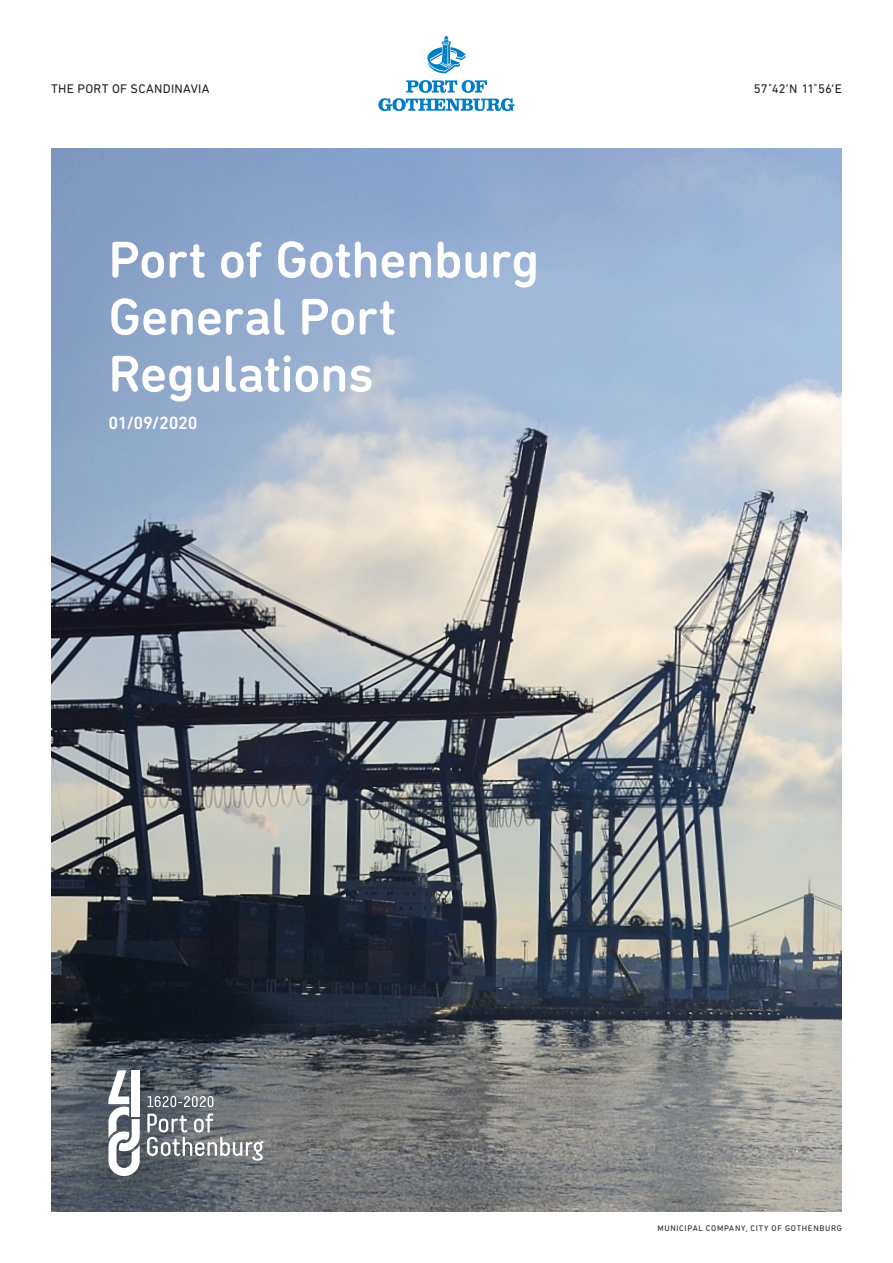
<style>
.page{position:relative;width:893px;height:1263px;background:#fff}
.page>*{position:absolute;margin:0;border:0;box-sizing:border-box;transform-origin:0 0}
.t1{font:500 52.5px/57px "DIN Next Rounded LT Pro";letter-spacing:-.01em;color:#fff}
.t2{font:500 18px "DIN Next Rounded LT Pro";letter-spacing:-.015em;color:#fff}
.t3{font:12.75px "DIN Next Rounded LT Pro";letter-spacing:.025em;color:#231f20}
.t4{font:8.25px "DIN Next Rounded LT Pro";letter-spacing:.085em;color:#231f20}
</style>
<div class="page">
<svg style="left:378px;top:80px;width:136px;height:31px"></svg>
<svg style="left:427px;top:36px;width:39px;height:37px"></svg>
<img style="left:51px;top:149px;width:791px;height:1063px">
<svg style="left:108px;top:1070px;width:32px;height:106px"></svg>
<svg style="left:147px;top:1096px;width:66px;height:11px"></svg>
<svg style="left:147px;top:1113px;width:116px;height:48px;background:#898c8f"></svg>
<p class="t3" style="left:51px;top:81px;width:160px">THE PORT OF SCANDINAVIA</p>
<p class="t3" style="left:754px;top:81px;width:90px">57˚42’N 11˚56’E</p>
<p class="t1" style="left:108px;top:231px;width:433px">Port of Gothenburg<br>General Port<br>Regulations</p>
<p class="t2" style="left:108px;top:412px;width:91px">01/09/2020</p>
<p class="t4" style="left:657px;top:1223px;width:186px">MUNICIPAL COMPANY, CITY OF GOTHENBURG</p>
</div>
